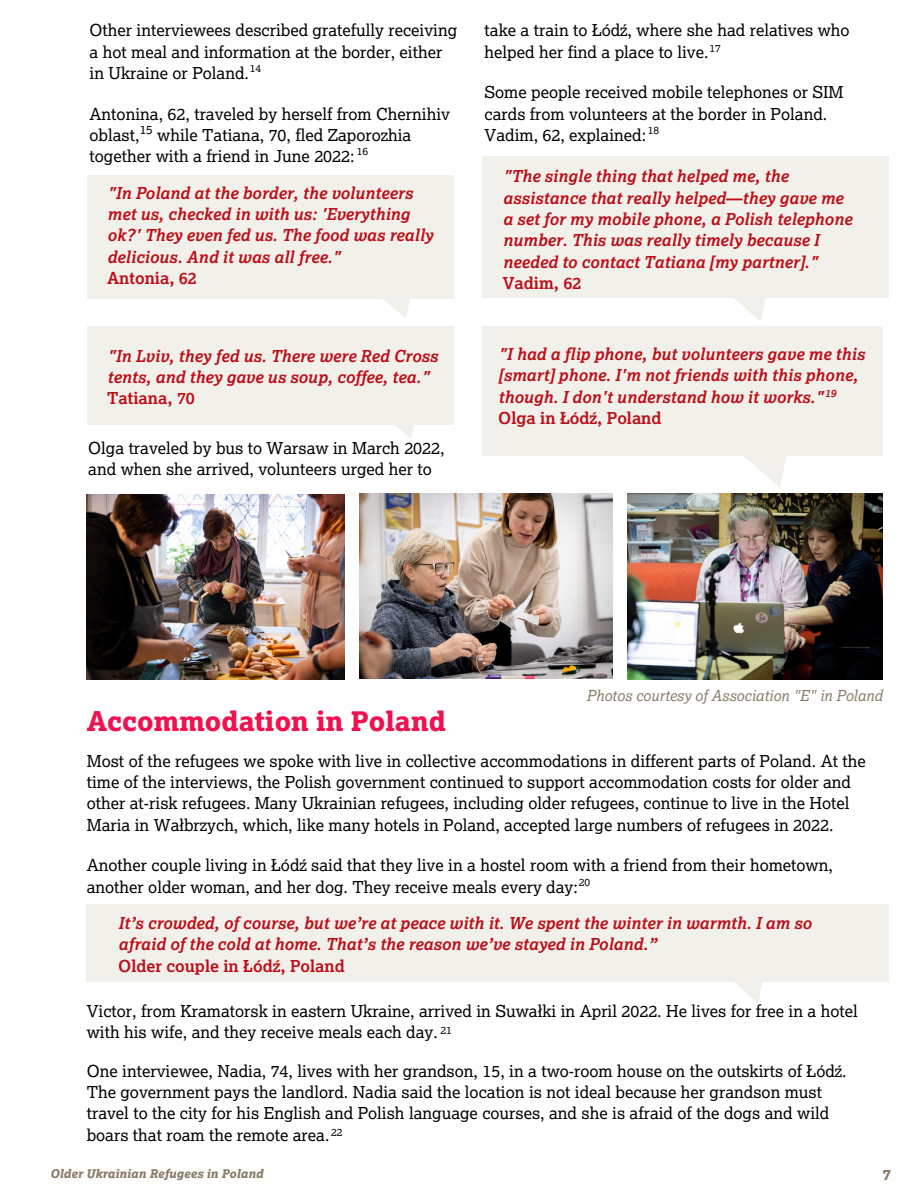
<style>
.page{position:relative;width:918px;height:1188px;background:#fff}
.page>*{position:absolute;margin:0;border:0;box-sizing:border-box;transform-origin:0 0}
.t1{font:27px "Lexia X Bold";color:#ef1250}
.t2{font:16.5px/21.3px "Lexia";color:#000}
.t3{font:italic 700 16.5px/21.3px "Lexia";color:#bb0f18}
.t4{font:700 16.5px "Lexia";color:#bb0f18}
.t5{font:italic 15.15px "Lexia";color:#8a7c66}
.t6{font:15px "Lexia X Bold";color:#8a7c66}
.t7{font:italic 12px "Lexia X Bold";color:#8a7c66}
.t8{font:12px "Lexia";color:#000}
.t9{font:10.5px "Lexia";color:#000}
.t10{font:italic 700 10.5px "Lexia";color:#bb0f18}
</style>
<div class="page">
<svg style="left:734px;top:982px;width:28px;height:20px"></svg>
<div style="left:87px;top:904px;width:802px;height:78px;background:#f2f0ea"></div>
<div style="left:87px;top:175px;width:366px;height:123px;background:#f2f0ea"></div>
<svg style="left:330px;top:219px;width:124px;height:219px"></svg>
<div style="left:87px;top:326px;width:366px;height:99px;background:#f2f0ea"></div>
<svg style="left:704px;top:455px;width:124px;height:32px"></svg>
<svg style="left:734px;top:298px;width:31px;height:23px"></svg>
<div style="left:482px;top:326px;width:400px;height:129px;background:#f2f0ea"></div>
<div style="left:482px;top:156px;width:406px;height:142px;background:#f2f0ea"></div>
<img style="left:87px;top:494px;width:257px;height:186px">
<img style="left:359px;top:493px;width:254px;height:186px">
<img style="left:627px;top:493px;width:256px;height:187px">
<p class="t2" style="left:90px;top:20px;width:369px">Other interviewees described gratefully receiving a hot meal and information at the border, either in Ukraine or Poland.</p>
<p class="t2" style="left:90px;top:103px;width:362px">Antonina, 62, traveled by herself from Chernihiv oblast, while Tatiana, 70, fled Zaporozhia together with a friend in June 2022:</p>
<p class="t9" style="left:250px;top:62px;width:13px">14</p>
<p class="t8" style="left:140px;top:122px;width:15px">15</p>
<p class="t9" style="left:357px;top:145px;width:13px">16</p>
<p class="t3" style="left:107px;top:182px;width:328px">"In Poland at the border, the volunteers met us, checked in with us: 'Everything ok?' They even fed us. The food was really delicious. And it was all free."</p>
<p class="t4" style="left:107px;top:269px;width:91px">Antonia, 62</p>
<p class="t3" style="left:107px;top:345px;width:332px">"In Lviv, they fed us. There were Red Cross tents, and they gave us soup, coffee, tea."</p>
<p class="t4" style="left:107px;top:389px;width:89px">Tatiana, 70</p>
<p class="t2" style="left:88px;top:437px;width:358px">Olga traveled by bus to Warsaw in March 2022, and when she arrived, volunteers urged her to</p>
<p class="t2" style="left:485px;top:20px;width:367px">take a train to Łódź, where she had relatives who helped her find a place to live.</p>
<p class="t2" style="left:485px;top:82px;width:360px">Some people received mobile telephones or SIM cards from volunteers at the border in Poland.<br>Vadim, 62, explained:</p>
<p class="t9" style="left:709px;top:42px;width:13px">17</p>
<p class="t9" style="left:648px;top:124px;width:13px">18</p>
<p class="t3" style="left:503px;top:166px;width:342px">"The single thing that helped me, the assistance that really helped—they gave me</p>
<p class="t3" style="left:503px;top:209px;width:351px">a set for my mobile phone, a Polish telephone number. This was really timely because I needed to contact Tatiana [my partner]."</p>
<p class="t4" style="left:503px;top:273px;width:80px">Vadim, 62</p>
<p class="t3" style="left:498px;top:343px;width:368px">"I had a flip phone, but volunteers gave me this [smart] phone. I'm not friends with this phone, though. I don't understand how it works."</p>
<p class="t4" style="left:498px;top:408px;width:165px">Olga in Łódź, Poland</p>
<p class="t10" style="left:825px;top:387px;width:13px">19</p>
<p class="t1" style="left:87px;top:705px;width:361px">Accommodation in Poland</p>
<p class="t5" style="left:587px;top:687px;width:298px">Photos courtesy of Association "E" in Poland</p>
<p class="t2" style="left:87px;top:750px;width:781px">Most of the refugees we spoke with live in collective accommodations in different parts of Poland. At the time of the interviews, the Polish government continued to support accommodation costs for older and other at-risk refugees. Many Ukrainian refugees, including older refugees, continue to live in the Hotel Maria in Wałbrzych, which, like many hotels in Poland, accepted large numbers of refugees in 2022.</p>
<p class="t2" style="left:87px;top:855px;width:748px">Another couple living in Łódź said that they live in a hostel room with a friend from their hometown, another older woman, and her dog. They receive meals every day:</p>
<p class="t9" style="left:579px;top:876px;width:13px">20</p>
<p class="t3" style="left:118px;top:912px;width:695px">It’s crowded, of course, but we’re at peace with it. We spent the winter in warmth. I am so afraid of the cold at home. That’s the reason we’ve stayed in Poland.”</p>
<p class="t4" style="left:118px;top:956px;width:228px">Older couple in Łódź, Poland</p>
<p class="t2" style="left:87px;top:1000px;width:773px">Victor, from Kramatorsk in eastern Ukraine, arrived in Suwałki in April 2022. He lives for free in a hotel with his wife, and they receive meals each day.</p>
<p class="t2" style="left:87px;top:1060px;width:761px">One interviewee, Nadia, 74, lives with her grandson, 15, in a two-room house on the outskirts of Łódź.<br>The government pays the landlord. Nadia said the location is not ideal because her grandson must travel to the city for his English and Polish language courses, and she is afraid of the dogs and wild boars that roam the remote area.</p>
<p class="t9" style="left:440px;top:1024px;width:13px">21</p>
<p class="t9" style="left:331px;top:1126px;width:13px">22</p>
<p class="t7" style="left:50px;top:1166px;width:215px">Older Ukrainian Refugees in Poland</p>
<p class="t6" style="left:883px;top:1166px;width:10px">7</p>
</div>
